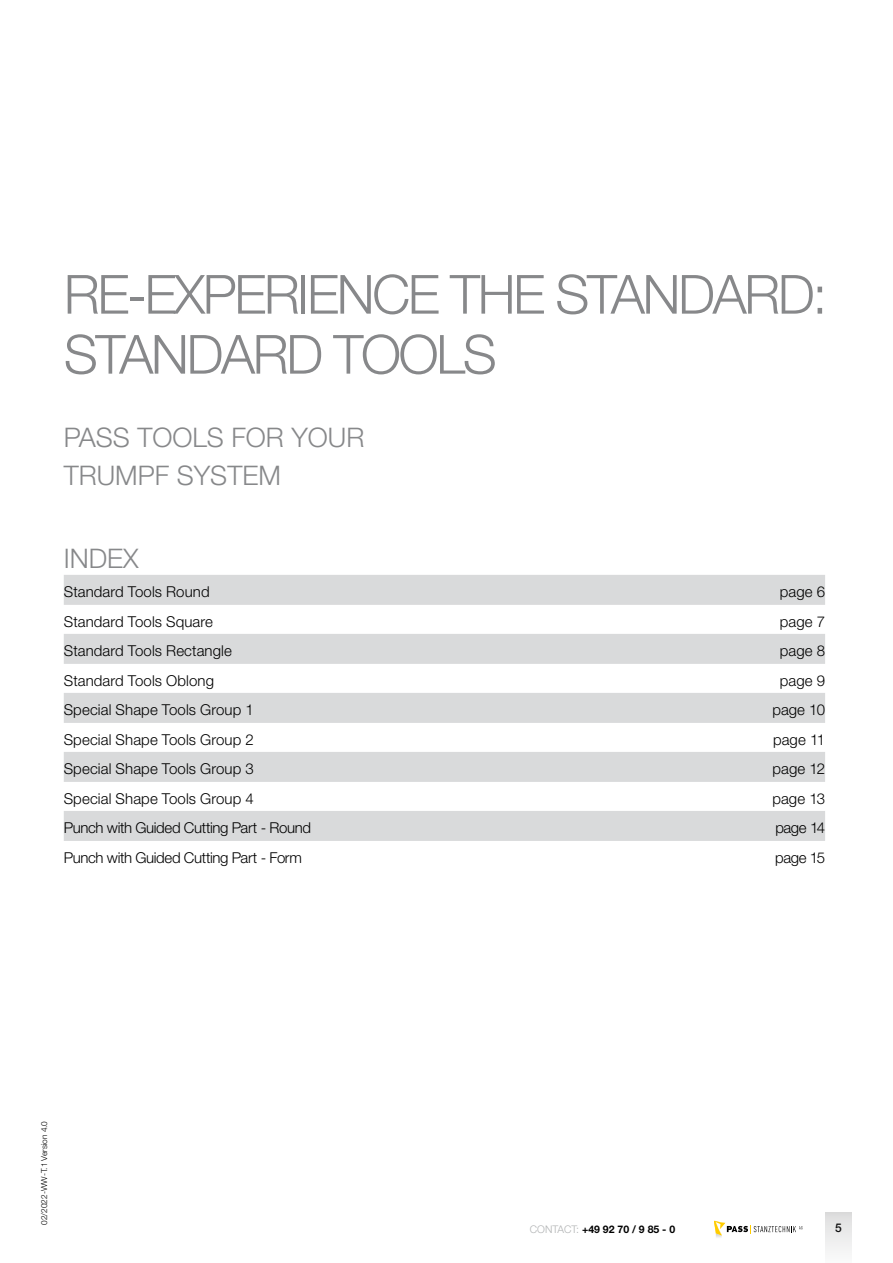
<style>
.page{position:relative;width:893px;height:1263px;background:#fff}
.page>*{position:absolute;margin:0;border:0;box-sizing:border-box;transform-origin:0 0}
.t1{font:300 54px/60px "Helvetica Neue LT Std";letter-spacing:-.045em;color:#87888a}
.t2{font:300 27px/38.5px "Helvetica Neue LT Std";color:#87888a}
.t3{font:300 15px "Helvetica Neue LT Std";letter-spacing:.005em;color:#000}
.t4{font:300 15px "Helvetica Neue LT Std";letter-spacing:-.025em;color:#000}
.t5{font:500 12px "Helvetica Neue LT Std";color:#000}
.t6{font:700 10.5px "Helvetica Neue LT Std";color:#000}
.t7{font:300 8.25px "Helvetica Neue LT Std";color:#000}
.s1{font-weight:300;color:#b1b3b4}
</style>
<div class="page">
<svg style="left:714px;top:1221px;width:88px;height:17px"></svg>
<div style="left:826px;top:1212px;width:25px;height:51px;background:linear-gradient(to bottom,#dedede,#fbfbfb)"></div>
<div style="left:64px;top:575px;width:761px;height:30px;background:#d9dadb"></div>
<div style="left:64px;top:634px;width:761px;height:30px;background:#d9dadb"></div>
<div style="left:64px;top:693px;width:761px;height:30px;background:#d9dadb"></div>
<div style="left:64px;top:752px;width:761px;height:30px;background:#d9dadb"></div>
<div style="left:64px;top:811px;width:761px;height:30px;background:#d9dadb"></div>
<h1 class="t1" style="left:64px;top:263px;width:765px">RE-EXPERIENCE THE STANDARD:<br>STANDARD TOOLS</h1>
<h2 class="t2" style="left:64px;top:417px;width:302px">PASS TOOLS FOR YOUR<br>TRUMPF SYSTEM</h2>
<h2 class="t2" style="left:64px;top:538px;width:77px">INDEX</h2>
<p class="t3" style="left:64px;top:583px;width:147px">Standard Tools Round</p>
<p class="t3" style="left:780px;top:583px;width:47px">page 6</p>
<p class="t3" style="left:64px;top:612px;width:151px">Standard Tools Square</p>
<p class="t3" style="left:780px;top:612px;width:47px">page 7</p>
<p class="t3" style="left:64px;top:642px;width:170px">Standard Tools Rectangle</p>
<p class="t3" style="left:780px;top:642px;width:47px">page 8</p>
<p class="t3" style="left:64px;top:671px;width:152px">Standard Tools Oblong</p>
<p class="t3" style="left:780px;top:671px;width:47px">page 9</p>
<p class="t3" style="left:64px;top:701px;width:192px">Special Shape Tools Group 1</p>
<p class="t3" style="left:772px;top:701px;width:54px">page 10</p>
<p class="t3" style="left:64px;top:730px;width:192px">Special Shape Tools Group 2</p>
<p class="t3" style="left:773px;top:730px;width:53px">page 11</p>
<p class="t3" style="left:64px;top:760px;width:192px">Special Shape Tools Group 3</p>
<p class="t3" style="left:773px;top:760px;width:54px">page 12</p>
<p class="t3" style="left:64px;top:789px;width:192px">Special Shape Tools Group 4</p>
<p class="t3" style="left:772px;top:789px;width:54px">page 13</p>
<p class="t4" style="left:64px;top:819px;width:249px">Punch with Guided Cutting Part - Round</p>
<p class="t3" style="left:775px;top:819px;width:51px">page 14</p>
<p class="t4" style="left:64px;top:848px;width:240px">Punch with Guided Cutting Part - Form</p>
<p class="t3" style="left:775px;top:848px;width:51px">page 15</p>
<p class="t7" style="left:39px;top:1225px;width:105px;rotate:-90deg">02/2022-WW-T.1 Version 4.0</p>
<p class="t6" style="left:530px;top:1223px;width:147px"><span class="s1">CONTACT:</span> +49 92 70 / 9 85 - 0</p>
<p class="t5" style="left:835px;top:1221px;width:8px">5</p>
</div>
